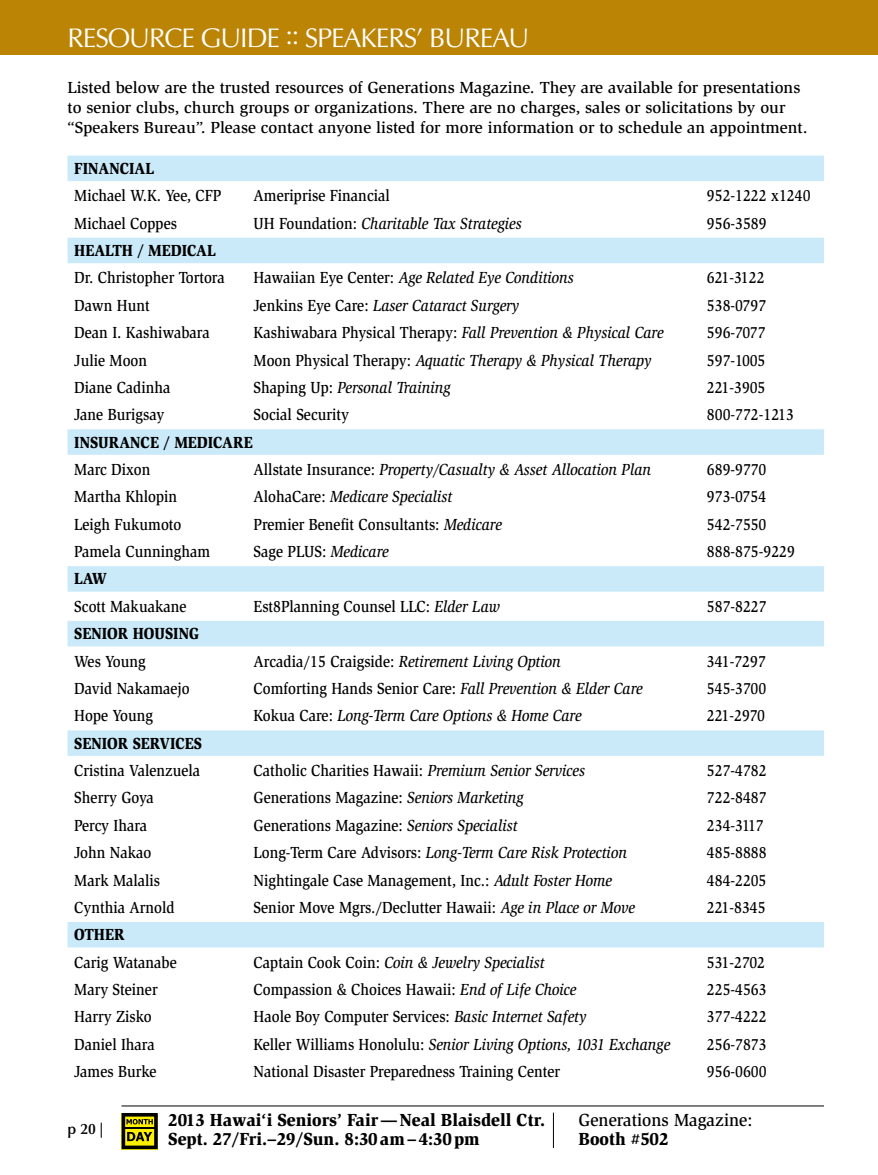
<style>
.page{position:relative;width:878px;height:1175px;background:#fff}
.page>*{position:absolute;margin:0;border:0;box-sizing:border-box;transform-origin:0 0}
.t1{font:27px "Optima LT Std";letter-spacing:-.04em;color:#fff}
.t2{font:900 18px/19.5px "Slimbach Std";color:#000;scale:.95 1}
.t3{font:500 18px "Slimbach Std";color:#000;scale:.95 1}
.t4{font:500 16.5px "Slimbach Std";color:#000;scale:.89 1}
.t5{font:italic 500 16.5px "Slimbach Std";color:#000;scale:.89 1}
.t6{font:500 16.5px/19.8px "Slimbach Std";color:#000}
.t7{font:900 16.5px "Slimbach Std";color:#000;scale:.89 1}
.t8{font:600 15px "Optima LT Std";color:#000}
.s1{font-style:normal}
.s2{font-style:italic}
</style>
<div class="page">
<hr style="left:122px;top:1105px;width:702px;height:1px;background:#000">
<hr style="left:553px;top:1112px;width:1px;height:36px;background:#000">
<svg style="left:122px;top:1113px;width:36px;height:36px"></svg>
<div style="left:0;top:0;width:878px;height:54px;background:#bb8404"></div>
<div style="left:68px;top:156px;width:756px;height:25px;background:#caeaf9"></div>
<div style="left:68px;top:238px;width:756px;height:25px;background:#caeaf9"></div>
<div style="left:68px;top:429px;width:756px;height:26px;background:#caeaf9"></div>
<div style="left:68px;top:566px;width:756px;height:25px;background:#caeaf9"></div>
<div style="left:68px;top:621px;width:756px;height:25px;background:#caeaf9"></div>
<div style="left:68px;top:730px;width:756px;height:26px;background:#caeaf9"></div>
<div style="left:68px;top:922px;width:756px;height:25px;background:#caeaf9"></div>
<h1 class="t1" style="left:68px;top:22px;width:463px">RESOURCE GUIDE :: SPEAKERS’ BUREAU</h1>
<p class="t6" style="left:68px;top:77px;width:741px">Listed below are the trusted resources of Generations Magazine. They are available for presentations to senior clubs, church groups or organizations. There are no charges, sales or solicitations by our “Speakers Bureau”. Please contact anyone listed for more information or to schedule an appointment.</p>
<p class="t7" style="left:74px;top:158px;width:91px">FINANCIAL</p>
<p class="t4" style="left:74px;top:186px;width:167px">Michael W.K. Yee, CFP</p>
<p class="t4" style="left:253px;top:186px;width:154px">Ameriprise Financial</p>
<p class="t4" style="left:706px;top:186px;width:118px">952-1222 x1240</p>
<p class="t4" style="left:74px;top:213px;width:117px">Michael Coppes</p>
<p class="t5" style="left:253px;top:213px;width:303px"><span class="s1">UH Foundation:</span> Charitable Tax Strategies</p>
<p class="t4" style="left:706px;top:213px;width:69px">956-3589</p>
<p class="t7" style="left:74px;top:240px;width:160px">HEALTH / MEDICAL</p>
<p class="t4" style="left:74px;top:268px;width:170px">Dr. Christopher Tortora</p>
<p class="t5" style="left:253px;top:268px;width:361px"><span class="s1">Hawaiian Eye Center:</span> Age Related Eye Conditions</p>
<p class="t4" style="left:706px;top:268px;width:66px">621-3122</p>
<p class="t4" style="left:74px;top:295px;width:86px">Dawn Hunt</p>
<p class="t5" style="left:253px;top:296px;width:300px"><span class="s1">Jenkins Eye Care:</span> Laser Cataract Surgery</p>
<p class="t4" style="left:706px;top:295px;width:68px">538-0797</p>
<p class="t4" style="left:74px;top:323px;width:154px">Dean I. Kashiwabara</p>
<p class="t4" style="left:253px;top:323px;width:462px">Kashiwabara Physical Therapy: <span class="s2">Fall Prevention &amp; Physical Care</span></p>
<p class="t4" style="left:706px;top:323px;width:68px">596-7077</p>
<p class="t4" style="left:74px;top:350px;width:83px">Julie Moon</p>
<p class="t5" style="left:253px;top:350px;width:448px"><span class="s1">Moon Physical Therapy:</span> Aquatic Therapy &amp; Physical Therapy</p>
<p class="t4" style="left:706px;top:350px;width:67px">597-1005</p>
<p class="t4" style="left:74px;top:377px;width:110px">Diane Cadinha</p>
<p class="t5" style="left:253px;top:378px;width:223px"><span class="s1">Shaping Up:</span> Personal Training</p>
<p class="t4" style="left:706px;top:377px;width:67px">221-3905</p>
<p class="t4" style="left:74px;top:405px;width:103px">Jane Burigsay</p>
<p class="t4" style="left:253px;top:405px;width:109px">Social Security</p>
<p class="t4" style="left:706px;top:405px;width:99px">800-772-1213</p>
<p class="t7" style="left:74px;top:432px;width:201px">INSURANCE / MEDICARE</p>
<p class="t4" style="left:74px;top:459px;width:87px">Marc Dixon</p>
<p class="t5" style="left:253px;top:460px;width:448px"><span class="s1">Allstate Insurance:</span> Property/Casualty &amp; Asset Allocation Plan</p>
<p class="t4" style="left:706px;top:459px;width:68px">689-9770</p>
<p class="t4" style="left:74px;top:487px;width:117px">Martha Khlopin</p>
<p class="t5" style="left:253px;top:487px;width:225px"><span class="s1">AlohaCare:</span> Medicare Specialist</p>
<p class="t4" style="left:706px;top:487px;width:68px">973-0754</p>
<p class="t4" style="left:74px;top:514px;width:122px">Leigh Fukumoto</p>
<p class="t4" style="left:253px;top:514px;width:280px">Premier Benefit Consultants: <span class="s2">Medicare</span></p>
<p class="t4" style="left:706px;top:514px;width:68px">542-7550</p>
<p class="t4" style="left:74px;top:541px;width:154px">Pamela Cunningham</p>
<p class="t4" style="left:253px;top:541px;width:153px">Sage PLUS: <span class="s2">Medicare</span></p>
<p class="t4" style="left:706px;top:541px;width:101px">888-875-9229</p>
<p class="t7" style="left:74px;top:568px;width:38px">LAW</p>
<p class="t4" style="left:74px;top:596px;width:128px">Scott Makuakane</p>
<p class="t4" style="left:253px;top:596px;width:278px">Est8Planning Counsel LLC: <span class="s2">Elder Law</span></p>
<p class="t4" style="left:706px;top:596px;width:69px">587-8227</p>
<p class="t7" style="left:74px;top:623px;width:142px">SENIOR HOUSING</p>
<p class="t4" style="left:74px;top:651px;width:82px">Wes Young</p>
<p class="t5" style="left:253px;top:651px;width:347px"><span class="s1">Arcadia/15 Craigside:</span> Retirement Living Option</p>
<p class="t4" style="left:706px;top:651px;width:68px">341-7297</p>
<p class="t4" style="left:74px;top:678px;width:131px">David Nakamaejo</p>
<p class="t4" style="left:253px;top:678px;width:439px">Comforting Hands Senior Care: <span class="s2">Fall Prevention &amp; Elder Care</span></p>
<p class="t4" style="left:706px;top:678px;width:68px">545-3700</p>
<p class="t4" style="left:74px;top:706px;width:90px">Hope Young</p>
<p class="t5" style="left:253px;top:706px;width:370px"><span class="s1">Kokua Care:</span> Long-Term Care Options &amp; Home Care</p>
<p class="t4" style="left:706px;top:706px;width:67px">221-2970</p>
<p class="t7" style="left:74px;top:733px;width:145px">SENIOR SERVICES</p>
<p class="t4" style="left:74px;top:760px;width:143px">Cristina Valenzuela</p>
<p class="t4" style="left:253px;top:760px;width:374px">Catholic Charities Hawaii: <span class="s2">Premium Senior Services</span></p>
<p class="t4" style="left:706px;top:760px;width:69px">527-4782</p>
<p class="t4" style="left:74px;top:788px;width:91px">Sherry Goya</p>
<p class="t4" style="left:253px;top:788px;width:305px">Generations Magazine: <span class="s2">Seniors Marketing</span></p>
<p class="t4" style="left:706px;top:788px;width:69px">722-8487</p>
<p class="t4" style="left:74px;top:815px;width:83px">Percy Ihara</p>
<p class="t4" style="left:253px;top:815px;width:298px">Generations Magazine: <span class="s2">Seniors Specialist</span></p>
<p class="t4" style="left:706px;top:815px;width:65px">234-3117</p>
<p class="t4" style="left:74px;top:842px;width:88px">John Nakao</p>
<p class="t5" style="left:253px;top:843px;width:421px"><span class="s1">Long-Term Care Advisors:</span> Long-Term Care Risk Protection</p>
<p class="t4" style="left:706px;top:842px;width:69px">485-8888</p>
<p class="t4" style="left:74px;top:870px;width:98px">Mark Malalis</p>
<p class="t4" style="left:253px;top:870px;width:404px">Nightingale Case Management, Inc.: <span class="s2">Adult Foster Home</span></p>
<p class="t4" style="left:706px;top:870px;width:68px">484-2205</p>
<p class="t4" style="left:74px;top:897px;width:114px">Cynthia Arnold</p>
<p class="t4" style="left:253px;top:897px;width:430px">Senior Move Mgrs./Declutter Hawaii: <span class="s2">Age in Place or Move</span></p>
<p class="t4" style="left:706px;top:897px;width:68px">221-8345</p>
<p class="t7" style="left:74px;top:924px;width:12px">OTHE</p>
<p class="t7" style="left:114px;top:924px;width:13px">R</p>
<p class="t4" style="left:74px;top:952px;width:117px">Carig Watanabe</p>
<p class="t5" style="left:253px;top:952px;width:328px"><span class="s1">Captain Cook Coin:</span> Coin &amp; Jewelry Specialist</p>
<p class="t4" style="left:706px;top:952px;width:67px">531-2702</p>
<p class="t4" style="left:74px;top:979px;width:95px">Mary Steiner</p>
<p class="t4" style="left:253px;top:979px;width:364px">Compassion &amp; Choices Hawaii: <span class="s2">End of Life Choice</span></p>
<p class="t4" style="left:706px;top:979px;width:69px">225-4563</p>
<p class="t4" style="left:74px;top:1006px;width:89px">Harry Zisko</p>
<p class="t4" style="left:253px;top:1006px;width:375px">Haole Boy Computer Services: <span class="s2">Basic Internet Safety</span></p>
<p class="t4" style="left:706px;top:1006px;width:69px">377-4222</p>
<p class="t4" style="left:74px;top:1034px;width:92px">Daniel Ihara</p>
<p class="t5" style="left:253px;top:1034px;width:469px"><span class="s1">Keller Williams Honolulu:</span> Senior Living Options, 1031 Exchange</p>
<p class="t4" style="left:706px;top:1034px;width:69px">256-7873</p>
<p class="t4" style="left:74px;top:1061px;width:94px">James Burke</p>
<p class="t4" style="left:253px;top:1061px;width:346px">National Disaster Preparedness Training Center</p>
<p class="t4" style="left:706px;top:1061px;width:69px">956-0600</p>
<p class="t8" style="left:68px;top:1120px;width:37px">p 20 |</p>
<p class="t2" style="left:168px;top:1109px;width:398px">2013 HAWAI‘I SENIORS’ FAIR—NEAL BLAISDELL CTR.<br>SEPT. 27/FRI.–29/SUN. 8:30AM–4:30PM</p>
<p class="t3" style="left:578px;top:1109px;width:184px">Generations Magazine:</p>
<p class="t2" style="left:578px;top:1129px;width:96px">BOOTH #502</p>
</div>
